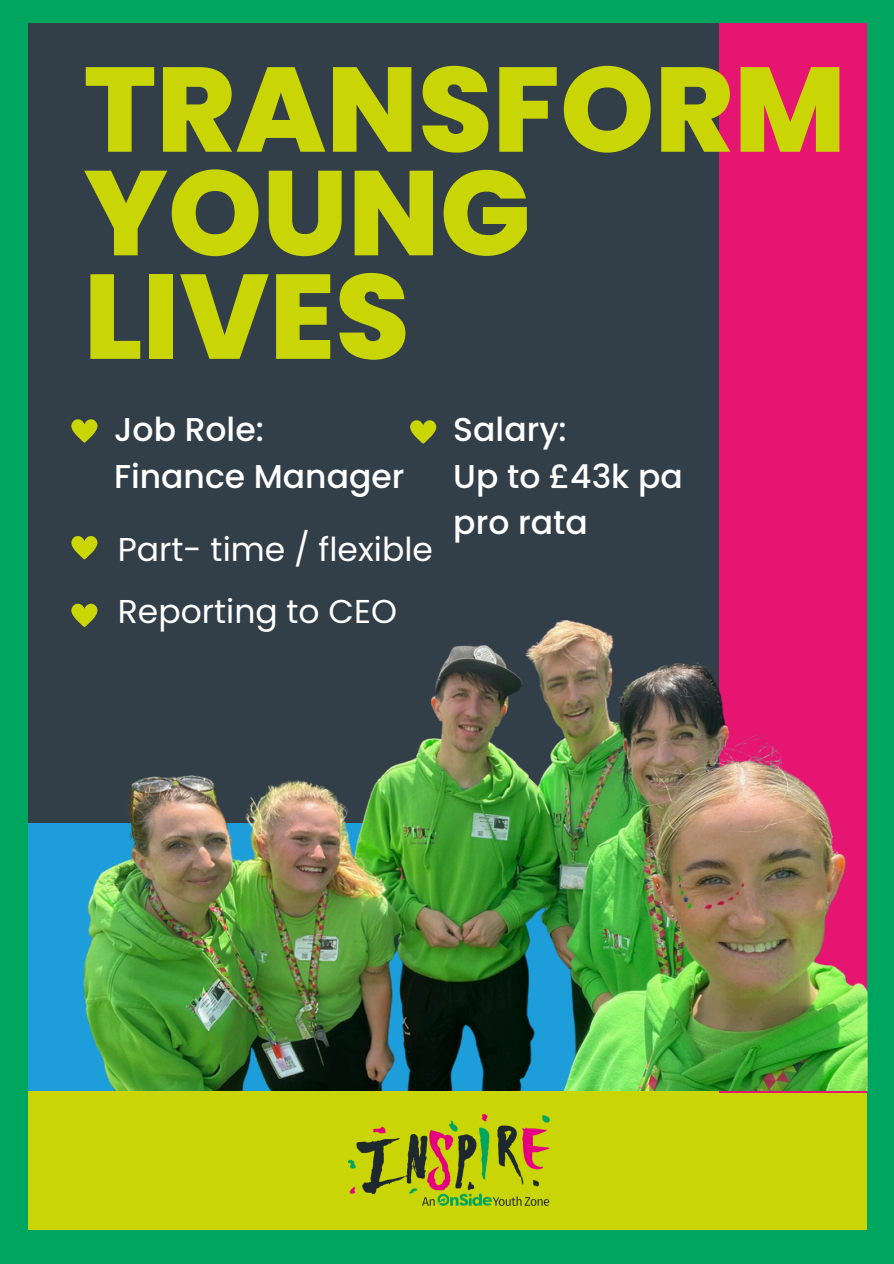
<style>
.page{position:relative;width:894px;height:1264px;background:#fff}
.page>*{position:absolute;margin:0;border:0;box-sizing:border-box;transform-origin:0 0}
.t1{font:800 120px/103.5px "Poppins";color:#cad506}
.t2{font:500 33px/46.2px "Poppins";color:#fff}
.t3{font:33px "Poppins";color:#fff}
</style>
<div class="page">
<div style="left:0;top:0;width:893px;height:1263px;background:#323e48"></div>
<div style="left:28px;top:823px;width:632px;height:268px;background:#1d9dd9"></div>
<div style="left:0;top:1090px;width:893px;height:173px;background:#cad506"></div>
<div style="left:718px;top:0;width:175px;height:1092px;background:#e51571"></div>
<div style="left:866px;top:0;width:27px;height:1263px;background:#00a560"></div>
<div style="left:0;top:0;width:893px;height:23px;background:#00a560"></div>
<div style="left:0;top:1230px;width:893px;height:33px;background:#00a560"></div>
<img style="left:348px;top:1114px;width:201px;height:91px">
<div style="left:0;top:0;width:28px;height:1263px;background:#00a560"></div>
<svg style="left:71px;top:419px;width:27px;height:24px"></svg>
<svg style="left:410px;top:420px;width:27px;height:24px"></svg>
<svg style="left:71px;top:536px;width:27px;height:23px"></svg>
<img style="left:84px;top:620px;width:783px;height:470px">
<svg style="left:71px;top:603px;width:27px;height:24px"></svg>
<h2 class="t1" style="left:84px;top:58px;width:763px">TRANSFORM<br>YOUNG<br>LIVES</h2>
<h1 class="t2" style="left:114px;top:407px;width:292px">Job Role:<br>Finance Manager</h1>
<p class="t3" style="left:118px;top:526px;width:316px">Part- time / flexible</p>
<p class="t3" style="left:118px;top:588px;width:280px">Reporting to CEO</p>
<h2 class="t2" style="left:453px;top:407px;width:231px">Salary:<br>Up to £43k pa pro rata</h2>
</div>
